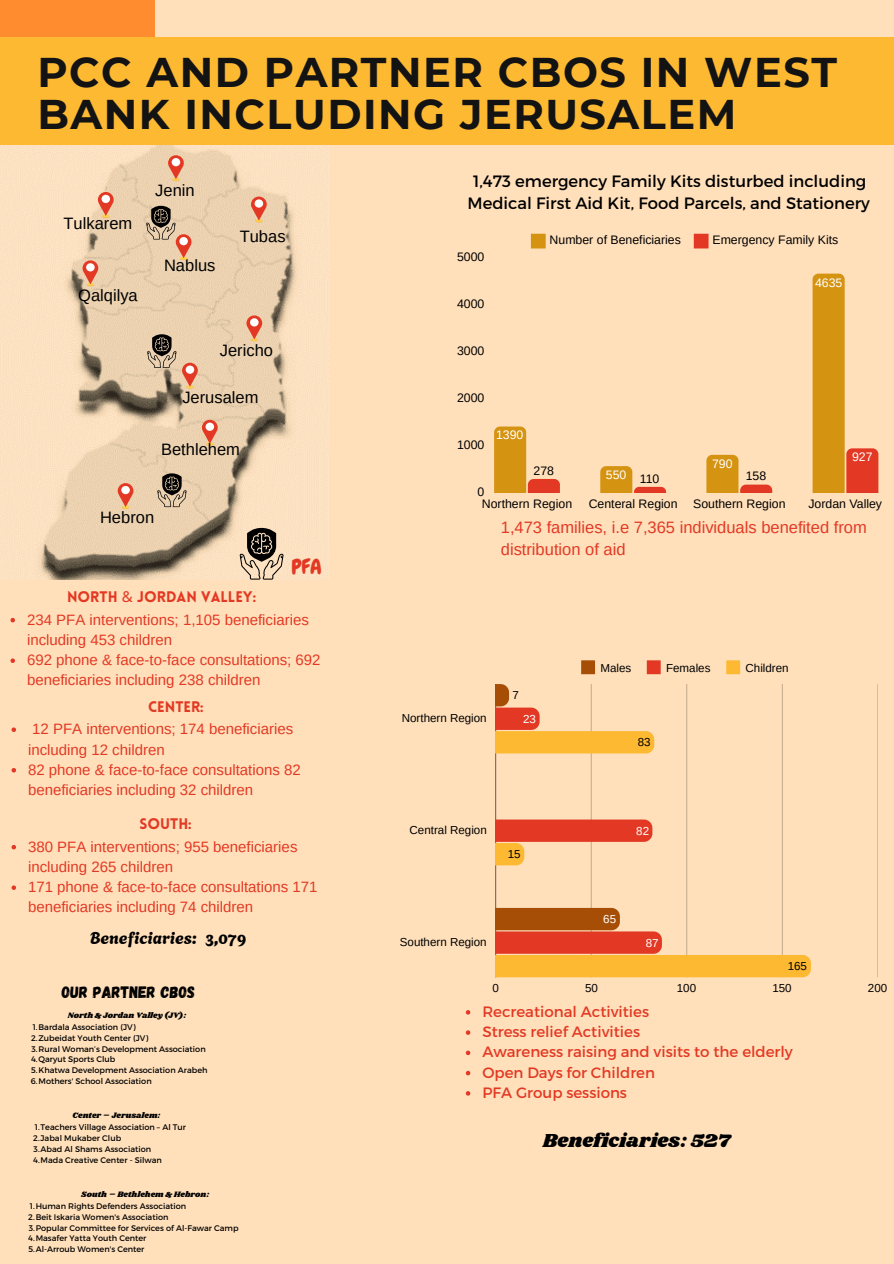
<style>
.page{position:relative;width:894px;height:1264px;background:#fff}
.page>*{position:absolute;margin:0;border:0;box-sizing:border-box;transform-origin:0 0}
.t1{font:700 41.4px/41.7px "Montserrat";letter-spacing:.035em;color:#131313}
.t2{font:21px "Chewy";color:#e33924}
.t3{font:19.5px "Shrikhand";color:#000001}
.t4{font:16.5px "Arimo";color:#000}
.t5{font:16.5px/22.5px "Arimo";color:#e33924}
.t6{font:16.5px "Agbalumo";color:#000}
.t7{font:16.5px "Gagalin";color:#000}
.t8{font:16.35px/22.5px "Montserrat";color:#000;text-align:center}
.t9{font:15px/20.2px "Arimo";color:#e33924}
.t10{font:15px "Montserrat";color:#e33924}
.t11{font:900 15px "Lovelo";color:#e33924}
.t12{font:12.3px "Arimo";color:#000}
.t13{font:12.3px "Arimo";color:#fff}
.t14{font:11.55px "Arimo";color:#000}
.t15{font:11.55px "Arimo";color:#fff}
.t16{font:8.1px "Montserrat";color:#000}
.t17{font:8.1px "Shrikhand";color:#000}
.s1{font-family:"Noto Sans";font-weight:400}
.s2{color:#000}
</style>
<div class="page">
<div style="left:0;top:0;width:893px;height:1263px;background:#ffe0bb"></div>
<div style="left:0;top:0;width:154px;height:84px;background:#ff8d30"></div>
<div style="left:0;top:38px;width:893px;height:107px;background:#fdb932"></div>
<img style="left:0;top:145px;width:328px;height:435px">
<svg style="left:530px;top:234px;width:15px;height:14px"></svg>
<svg style="left:693px;top:234px;width:15px;height:14px"></svg>
<svg style="left:494px;top:426px;width:65px;height:66px"></svg>
<svg style="left:600px;top:466px;width:66px;height:26px"></svg>
<svg style="left:706px;top:455px;width:66px;height:37px"></svg>
<svg style="left:812px;top:273px;width:66px;height:219px"></svg>
<svg style="left:581px;top:660px;width:14px;height:14px"></svg>
<svg style="left:646px;top:660px;width:14px;height:14px"></svg>
<svg style="left:726px;top:660px;width:14px;height:14px"></svg>
<hr style="left:495px;top:684px;width:1px;height:293px;background:#837360">
<hr style="left:590px;top:684px;width:1px;height:293px;background:#eed1ae">
<hr style="left:686px;top:684px;width:1px;height:293px;background:#d1b799">
<hr style="left:781px;top:684px;width:1px;height:293px;background:#f4d6b2">
<hr style="left:877px;top:684px;width:1px;height:293px;background:#d6bb9c">
<svg style="left:495px;top:684px;width:159px;height:69px"></svg>
<svg style="left:495px;top:819px;width:157px;height:46px"></svg>
<svg style="left:495px;top:907px;width:315px;height:70px"></svg>
<svg style="left:182px;top:363px;width:16px;height:25px"></svg>
<div style="left:186px;top:365px;width:8px;height:9px;background:#fff;border-radius:50%"></div>
<svg style="left:98px;top:192px;width:16px;height:26px"></svg>
<div style="left:101px;top:195px;width:9px;height:8px;background:#fff;border-radius:50%"></div>
<svg style="left:168px;top:155px;width:16px;height:26px"></svg>
<div style="left:172px;top:158px;width:8px;height:8px;background:#fff;border-radius:50%"></div>
<svg style="left:251px;top:197px;width:16px;height:25px"></svg>
<svg style="left:254px;top:199px;width:9px;height:9px"></svg>
<svg style="left:246px;top:315px;width:16px;height:26px"></svg>
<div style="left:250px;top:318px;width:8px;height:8px;background:#fff;border-radius:50%"></div>
<svg style="left:118px;top:483px;width:15px;height:26px"></svg>
<div style="left:121px;top:486px;width:9px;height:8px;background:#fff;border-radius:50%"></div>
<svg style="left:202px;top:420px;width:16px;height:25px"></svg>
<div style="left:205px;top:422px;width:9px;height:9px;background:#fff;border-radius:50%"></div>
<svg style="left:82px;top:260px;width:16px;height:26px"></svg>
<div style="left:86px;top:263px;width:9px;height:8px;background:#fff;border-radius:50%"></div>
<svg style="left:146px;top:206px;width:45px;height:54px;background:#c6a68a"></svg>
<svg style="left:465px;top:1010px;width:5px;height:4px"></svg>
<svg style="left:465px;top:1030px;width:5px;height:4px"></svg>
<svg style="left:465px;top:1050px;width:5px;height:5px"></svg>
<svg style="left:465px;top:1070px;width:5px;height:5px"></svg>
<svg style="left:465px;top:1091px;width:5px;height:4px"></svg>
<svg style="left:147px;top:334px;width:29px;height:34px"></svg>
<svg style="left:157px;top:473px;width:29px;height:34px"></svg>
<svg style="left:239px;top:528px;width:44px;height:51px"></svg>
<svg style="left:12px;top:845px;width:4px;height:4px"></svg>
<svg style="left:12px;top:885px;width:4px;height:5px"></svg>
<svg style="left:10px;top:618px;width:5px;height:4px"></svg>
<svg style="left:10px;top:658px;width:5px;height:5px"></svg>
<svg style="left:12px;top:727px;width:4px;height:5px"></svg>
<svg style="left:12px;top:768px;width:4px;height:4px"></svg>
<h1 class="t1" style="left:37px;top:52px;width:800px">PCC AND PARTNER CBOS IN WEST<br>BANK INCLUDING JERUSALEM</h1>
<p class="t4" style="left:63px;top:214px;width:70px">Tulkarem</p>
<p class="t4" style="left:78px;top:286px;width:61px">Qalqilya</p>
<h4 class="t4" style="left:155px;top:181px;width:41px">Jenin</h4>
<p class="t4" style="left:164px;top:256px;width:53px">Nablus</p>
<h4 class="t4" style="left:240px;top:227px;width:47px">Tubas</h4>
<p class="t4" style="left:220px;top:341px;width:55px">Jericho</p>
<p class="t4" style="left:182px;top:388px;width:78px">Jerusalem</p>
<p class="t4" style="left:161px;top:440px;width:80px">Bethlehem</p>
<h4 class="t4" style="left:100px;top:508px;width:56px">Hebron</h4>
<p class="t2" style="left:291px;top:553px;width:32px">PFA</p>
<p class="t11" style="left:67px;top:591px;width:190px">NORTH <span class="s1">&amp;</span> JORDAN VALLEY:</p>
<p class="t9" style="left:27px;top:609px;width:283px">234 PFA interventions; 1,105 beneficiaries including 453 children</p>
<p class="t9" style="left:27px;top:650px;width:295px">692 phone &amp; face-to-face consultations; 692 beneficiaries including 238 children</p>
<p class="t11" style="left:148px;top:700px;width:57px">CENTER:</p>
<p class="t9" style="left:28px;top:719px;width:267px">12 PFA interventions; 174 beneficiaries including 12 children</p>
<p class="t9" style="left:28px;top:759px;width:274px">82 phone &amp; face-to-face consultations 82 beneficiaries including 32 children</p>
<p class="t11" style="left:139px;top:818px;width:54px">SOUTH:</p>
<h5 class="t9" style="left:28px;top:836px;width:271px">380 PFA interventions; 955 beneficiaries including 265 children</h5>
<h5 class="t9" style="left:28px;top:876px;width:291px">171 phone &amp; face-to-face consultations 171 beneficiaries including 74 children</h5>
<p class="t6" style="left:90px;top:924px;width:158px">Beneficiaries: 3,079</p>
<p class="t7" style="left:62px;top:981px;width:135px">OUR PARTNER CBOS</p>
<h5 class="t17" style="left:68px;top:1009px;width:120px">North &amp; Jordan Valley (JV):</h5>
<h5 class="t16" style="left:33px;top:1021px;width:104px">1.Bardala Association (JV)</h5>
<p class="t16" style="left:31px;top:1032px;width:119px">2.Zubeidat Youth Center (JV)</p>
<h5 class="t16" style="left:32px;top:1043px;width:176px">3.Rural Woman’s Development Association</h5>
<p class="t16" style="left:31px;top:1054px;width:86px">4.Qaryut Sports Club</p>
<p class="t16" style="left:31px;top:1065px;width:178px">5.Khatwa Development Association Arabeh</p>
<h5 class="t16" style="left:31px;top:1075px;width:122px">6.Mothers' School Association</h5>
<p class="t17" style="left:73px;top:1109px;width:89px">Center – Jerusalem:</p>
<h2 class="t16" style="left:35px;top:1122px;width:153px">1.Teachers Village Association – Al Tur</h2>
<h5 class="t16" style="left:33px;top:1132px;width:89px">2.Jabal Mukaber Club</h5>
<p class="t16" style="left:34px;top:1143px;width:119px">3.Abad Al Shams Association</p>
<h5 class="t16" style="left:33px;top:1154px;width:130px">4.Mada Creative Center - Silwan</h5>
<h5 class="t17" style="left:81px;top:1188px;width:129px">South – Bethlehem &amp; Hebron:</h5>
<p class="t16" style="left:30px;top:1200px;width:158px">1.Human Rights Defenders Association</p>
<h5 class="t16" style="left:28px;top:1211px;width:142px">2.Beit Iskaria Women's Association</h5>
<p class="t16" style="left:29px;top:1222px;width:211px">3.Popular Committee for Services of Al-Fawar Camp</p>
<p class="t16" style="left:28px;top:1233px;width:120px">4.Masafer Yatta Youth Center</p>
<p class="t16" style="left:28px;top:1244px;width:117px">5.Al-Arroub Women's Center</p>
<h5 class="t8" style="left:467px;top:169px;width:404px">1,473 emergency Family Kits disturbed including<br>Medical First Aid Kit, Food Parcels, and Stationery</h5>
<h3 class="t12" style="left:457px;top:250px;width:29px">5000</h3>
<h3 class="t12" style="left:457px;top:297px;width:29px">4000</h3>
<h3 class="t12" style="left:457px;top:344px;width:29px">3000</h3>
<h3 class="t12" style="left:549px;top:233px;width:133px">Number of Beneficiaries</h3>
<h3 class="t12" style="left:712px;top:233px;width:127px">Emergency Family Kits</h3>
<h3 class="t13" style="left:814px;top:275px;width:29px">4635</h3>
<h3 class="t12" style="left:457px;top:391px;width:29px">2000</h3>
<h3 class="t12" style="left:457px;top:438px;width:29px">1000</h3>
<h3 class="t12" style="left:477px;top:485px;width:8px">0</h3>
<h3 class="t13" style="left:496px;top:428px;width:29px">1390</h3>
<h3 class="t12" style="left:533px;top:463px;width:22px">278</h3>
<h3 class="t13" style="left:605px;top:468px;width:55px">550 <span class="s2">110</span></h3>
<h3 class="t13" style="left:711px;top:456px;width:22px">790</h3>
<h3 class="t12" style="left:745px;top:469px;width:22px">158</h3>
<h3 class="t13" style="left:851px;top:450px;width:22px">927</h3>
<h3 class="t12" style="left:481px;top:496px;width:92px">Northern Region</h3>
<h3 class="t12" style="left:588px;top:496px;width:90px">Centeral Region</h3>
<h3 class="t12" style="left:693px;top:496px;width:94px">Southern Region</h3>
<h3 class="t12" style="left:808px;top:496px;width:75px">Jordan Valley</h3>
<p class="t5" style="left:500px;top:516px;width:367px">1,473 families, i.e 7,365 individuals benefited from distribution of aid</p>
<h3 class="t14" style="left:600px;top:661px;width:32px">Males</h3>
<h3 class="t14" style="left:666px;top:661px;width:46px">Females</h3>
<h3 class="t14" style="left:745px;top:661px;width:45px">Children</h3>
<h3 class="t14" style="left:512px;top:689px;width:8px">7</h3>
<h3 class="t14" style="left:401px;top:711px;width:86px">Northern Region</h3>
<h3 class="t15" style="left:523px;top:712px;width:14px">23</h3>
<h3 class="t14" style="left:637px;top:736px;width:14px">83</h3>
<h3 class="t14" style="left:409px;top:823px;width:79px">Central Region</h3>
<h3 class="t15" style="left:636px;top:824px;width:14px">82</h3>
<h3 class="t14" style="left:507px;top:848px;width:14px">15</h3>
<h3 class="t15" style="left:603px;top:912px;width:14px">65</h3>
<h3 class="t14" style="left:400px;top:935px;width:88px">Southern Region</h3>
<h3 class="t15" style="left:645px;top:936px;width:14px">87</h3>
<h3 class="t14" style="left:787px;top:959px;width:21px">165</h3>
<h3 class="t14" style="left:492px;top:981px;width:8px">0</h3>
<h3 class="t14" style="left:585px;top:981px;width:14px">50</h3>
<h3 class="t14" style="left:676px;top:981px;width:21px">100</h3>
<h3 class="t14" style="left:772px;top:981px;width:21px">150</h3>
<h3 class="t14" style="left:867px;top:981px;width:21px">200</h3>
<p class="t10" style="left:482px;top:1001px;width:168px">Recreational Activities</p>
<h5 class="t10" style="left:482px;top:1022px;width:159px">Stress relief Activities</h5>
<p class="t10" style="left:482px;top:1042px;width:312px">Awareness raising and visits to the elderly</p>
<h5 class="t10" style="left:482px;top:1062px;width:174px">Open Days for Children</h5>
<p class="t10" style="left:482px;top:1082px;width:146px">PFA Group sessions</p>
<p class="t3" style="left:542px;top:1127px;width:189px">Beneficiaries: 527</p>
</div>
